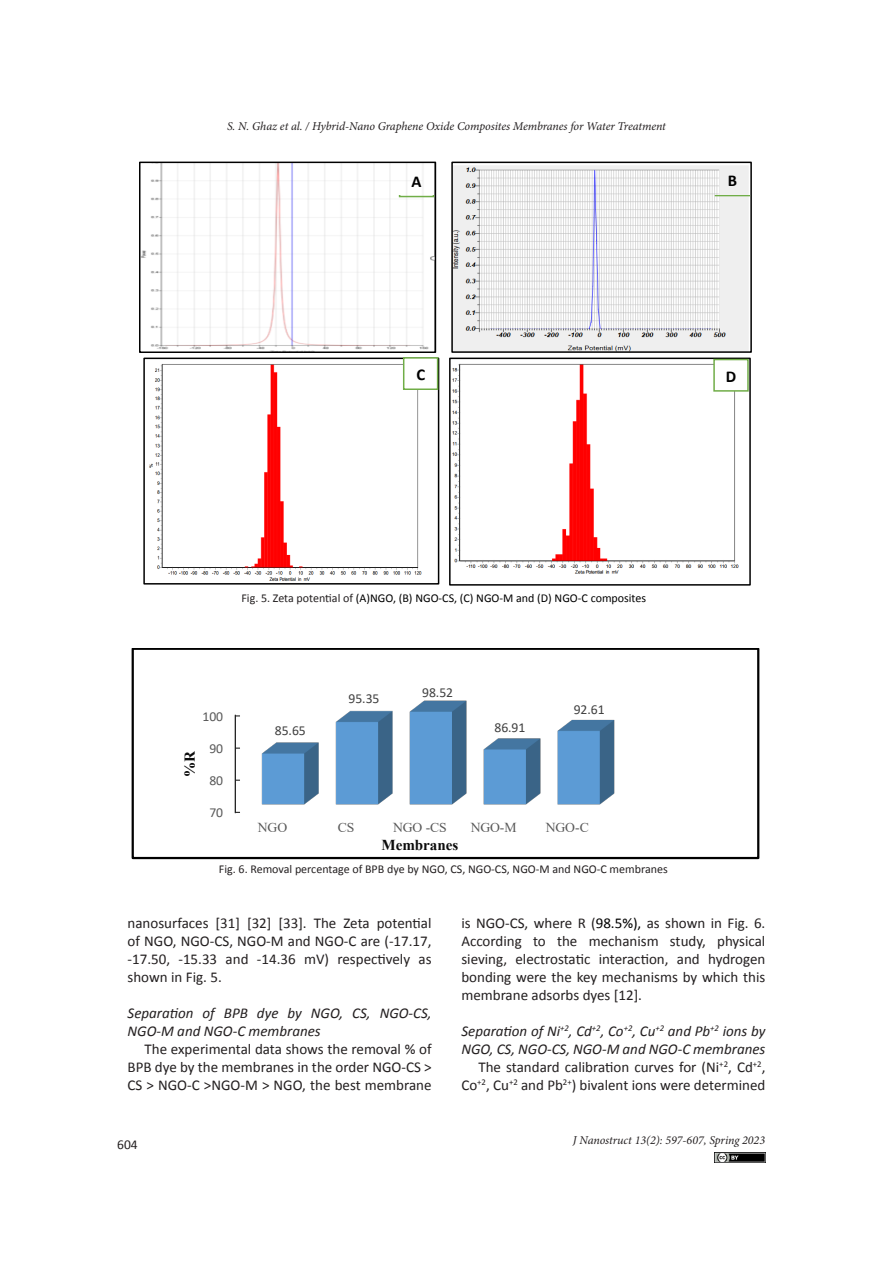
<style>
.page{position:relative;width:893px;height:1263px;background:#fff}
.page>*{position:absolute;margin:0;border:0;box-sizing:border-box;transform-origin:0 0}
.t1{font:700 16.5px "Calibri";color:#000}
.t2{font:700 15.15px "Times New Roman";letter-spacing:-.005em;color:#0d0d0d}
.t3{font:15px/18px "Calibri";color:#231f20;text-align:justify}
.t4{font:italic 15px/18px "Calibri";color:#231f20}
.t5{font:13.65px "Calibri";letter-spacing:-.005em;color:#404040}
.t6{font:13.65px "Times New Roman";letter-spacing:-.01em;color:#595959}
.t7{font:13.65px "Calibri";letter-spacing:-.005em;color:#595959}
.t8{font:13.5px "Calibri";color:#231f20}
.t9{font:italic 12px "Minion Pro";letter-spacing:-.01em;color:#231f20}
.t10{font:12px "Calibri";color:#231f20}
.t11{font:12px "Calibri";color:#000}
.s1{color:#231f20}
.s2{color:#000}
</style>
<div class="page">
<img style="left:715px;top:1153px;width:50px;height:9px">
<img style="left:142px;top:165px;width:291px;height:185px">
<div style="left:139px;top:162px;width:297px;height:191px;border:2px solid #000"></div>
<img style="left:454px;top:165px;width:295px;height:185px">
<div style="left:451px;top:162px;width:301px;height:191px;border:2px solid #000"></div>
<img style="left:149px;top:363px;width:273px;height:218px">
<div style="left:143px;top:358px;width:296px;height:227px;border:2px solid #000"></div>
<img style="left:452px;top:363px;width:287px;height:211px">
<div style="left:449px;top:358px;width:302px;height:228px;border:2px solid #000"></div>
<svg style="left:399px;top:196px;width:35px;height:1px"></svg>
<svg style="left:715px;top:196px;width:35px;height:1px"></svg>
<div style="left:404px;top:358px;width:34px;height:31px;background:#fff"></div>
<div style="left:403px;top:357px;width:35px;height:33px;border:2px solid #70ad47"></div>
<div style="left:714px;top:360px;width:34px;height:31px;background:#fff"></div>
<div style="left:713px;top:359px;width:36px;height:33px;border:2px solid #70ad47"></div>
<svg style="left:132px;top:649px;width:627px;height:210px"></svg>
<p class="t9" style="left:227px;top:118px;width:440px">S. N. Ghaz et al. / Hybrid-Nano Graphene Oxide Composites Membranes for Water Treatment</p>
<p class="t1" style="left:411px;top:170px;width:12px">A</p>
<p class="t1" style="left:728px;top:169px;width:11px">B</p>
<p class="t1" style="left:416px;top:363px;width:10px">C</p>
<p class="t1" style="left:726px;top:364px;width:12px">D</p>
<p class="t11" style="left:241px;top:591px;width:406px"><span class="s1">Fig. 5. Zeta potential of</span> (A)NGO, (B) NGO-CS, (C) NGO-M and (D) NGO-C composites</p>
<p class="t7" style="left:203px;top:707px;width:22px">100</p>
<p class="t2" style="left:179px;top:777px;width:28px;rotate:-90deg">%R</p>
<p class="t7" style="left:209px;top:739px;width:15px">90</p>
<p class="t7" style="left:209px;top:771px;width:15px">80</p>
<p class="t5" style="left:275px;top:721px;width:32px">85.65</p>
<p class="t5" style="left:349px;top:689px;width:32px">95.35</p>
<p class="t5" style="left:422px;top:683px;width:32px">98.52</p>
<p class="t5" style="left:495px;top:718px;width:32px">86.91</p>
<p class="t5" style="left:574px;top:699px;width:32px">92.61</p>
<p class="t7" style="left:209px;top:803px;width:15px">70</p>
<p class="t6" style="left:258px;top:818px;width:31px">NGO</p>
<p class="t6" style="left:338px;top:818px;width:18px">CS</p>
<p class="t6" style="left:393px;top:818px;width:55px">NGO -CS</p>
<p class="t6" style="left:471px;top:818px;width:47px">NGO-M</p>
<p class="t6" style="left:546px;top:818px;width:44px">NGO-C</p>
<p class="t2" style="left:382px;top:834px;width:78px">Membranes</p>
<p class="t10" style="left:219px;top:862px;width:450px">Fig. 6. Removal percentage of BPB dye by NGO, CS, NGO-CS, NGO-M and NGO-C membranes</p>
<p class="t3" style="left:128px;top:914px;width:306px">nanosurfaces [31] [32] [33]. The Zeta potential of NGO, NGO-CS, NGO-M and NGO-C are (-17.17, -17.50, -15.33 and -14.36 mV) respectively as shown in Fig. 5.</p>
<p class="t4" style="left:128px;top:1004px;width:306px">Separation of BPB dye by NGO, CS, NGO-CS,<br>NGO-M and NGO-C membranes</p>
<p class="t3" style="left:128px;top:1040px;width:306px;text-indent:17px">The experimental data shows the removal % of BPB dye by the membranes in the order NGO-CS &gt; CS &gt; NGO-C &gt;NGO-M &gt; NGO, the best membrane</p>
<p class="t8" style="left:117px;top:1136px;width:22px">604</p>
<p class="t3" style="left:461px;top:914px;width:306px">is NGO-CS, where R (<span class="s2">98.5%),</span> as shown in Fig. 6.<br>According to the mechanism study, physical sieving, electrostatic interaction, and hydrogen bonding were the key mechanisms by which this membrane adsorbs dyes [12].</p>
<p class="t4" style="left:461px;top:1022px;width:306px">Separation of Ni<sup>+2</sup>, Cd<sup>+2</sup>, Co<sup>+2</sup>, Cu<sup>+2</sup> and Pb<sup>+2</sup> ions by<br>NGO, CS, NGO-CS, NGO-M and NGO-C membranes</p>
<p class="t3" style="left:461px;top:1058px;width:306px;text-align:right">The standard calibration curves for (Ni<sup>+2</sup>, Cd<sup>+2</sup>,<br>Co<sup>+2</sup>, Cu<sup>+2</sup> and Pb<sup>2+</sup>) bivalent ions were determined</p>
<p class="t9" style="left:573px;top:1132px;width:194px">J Nanostruct 13(2): 597-607, Spring 2023</p>
</div>
